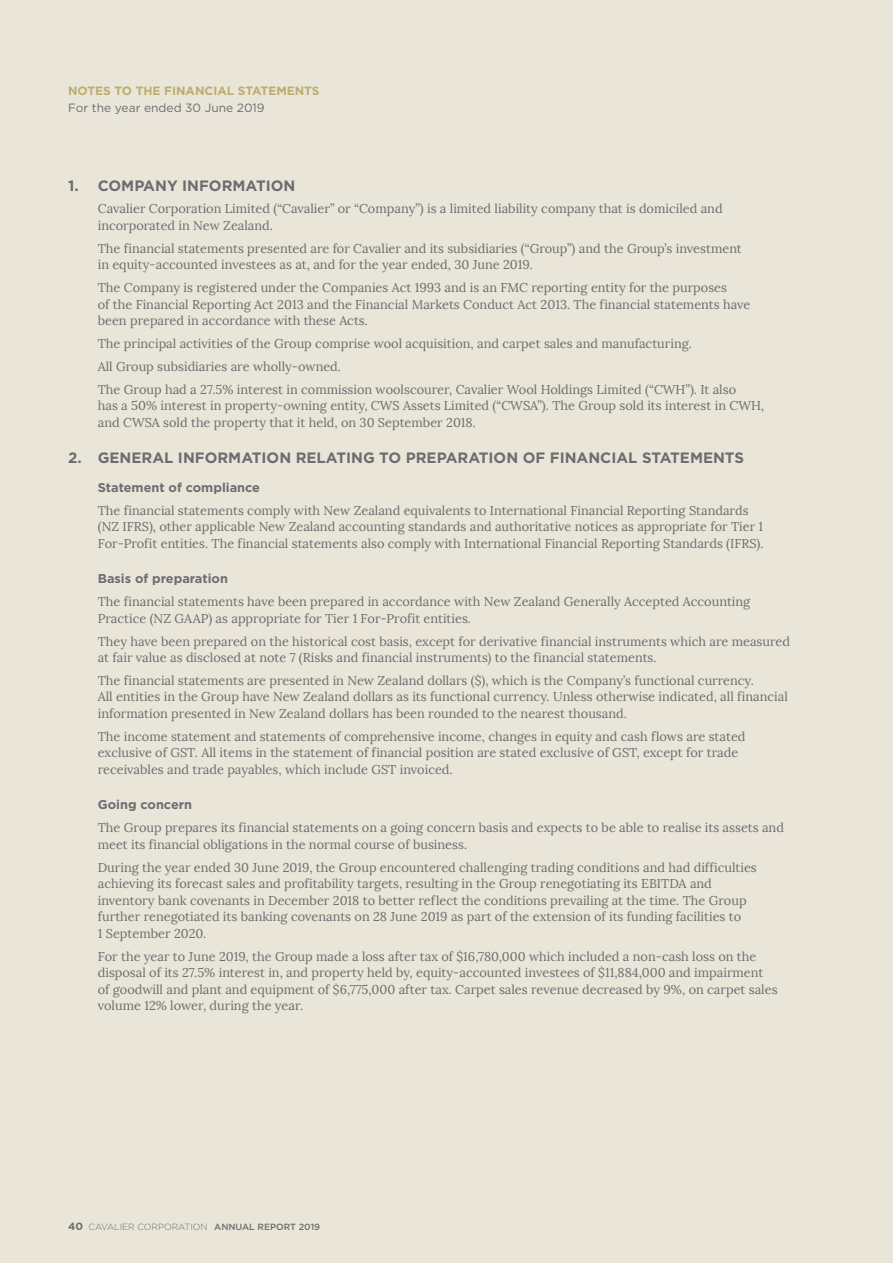
<style>
.page{position:relative;width:893px;height:1263px;background:#eae5d9}
.page>*{position:absolute;margin:0;border:0;box-sizing:border-box;transform-origin:0 0}
.t1{font:700 15px "Gotham";color:#6c6d70}
.t2{font:12.75px/16.5px "Lora";color:#6c6d70}
.t3{font:700 12.75px "Gotham";color:#6c6d70}
.t4{font:700 12px "Gotham";color:#baae6e}
.t5{font:12px "Gotham";color:#6c6d70}
.t6{font:300 9px "Gotham";color:#6c6d70}
.s1{font-weight:700;font-size:10.5px}
.s2{font-weight:500}
</style>
<div class="page">
<p class="t4" style="left:68px;top:82px;width:253px">NOTES TO THE FINANCIAL STATEMENTS</p>
<p class="t5" style="left:68px;top:100px;width:198px">For the year ended 30 June 2019</p>
<p class="t1" style="left:68px;top:175px;width:229px">1. COMPANY INFORMATION</p>
<p class="t2" style="left:98px;top:201px;width:626px">Cavalier Corporation Limited (“Cavalier” or “Company”) is a limited liability company that is domiciled and incorporated in New Zealand.</p>
<p class="t2" style="left:98px;top:240px;width:646px">The financial statements presented are for Cavalier and its subsidiaries (“Group”) and the Group’s investment in equity-accounted investees as at, and for the year ended, 30 June 2019.</p>
<p class="t2" style="left:98px;top:280px;width:654px">The Company is registered under the Companies Act 1993 and is an FMC reporting entity for the purposes<br>of the Financial Reporting Act 2013 and the Financial Markets Conduct Act 2013. The financial statements have been prepared in accordance with these Acts.</p>
<p class="t2" style="left:98px;top:332px;width:640px;line-height:22.8px">The principal activities of the Group comprise wool acquisition, and carpet sales and manufacturing.<br>All Group subsidiaries are wholly-owned.<br>The Group had a 27.5% interest in commission woolscourer, Cavalier Wool Holdings Limited (“CWH”). It also</p>
<p class="t2" style="left:98px;top:398px;width:668px">has a 50% interest in property-owning entity, CWS Assets Limited (“CWSA”). The Group sold its interest in CWH, and CWSA sold the property that it held, on 30 September 2018.</p>
<p class="t1" style="left:68px;top:447px;width:677px">2. GENERAL INFORMATION RELATING TO PREPARATION OF FINANCIAL STATEMENTS</p>
<p class="t3" style="left:98px;top:479px;width:164px">Statement of compliance</p>
<p class="t2" style="left:98px;top:502px;width:667px">The financial statements comply with New Zealand equivalents to International Financial Reporting Standards (NZ IFRS), other applicable New Zealand accounting standards and authoritative notices as appropriate for Tier 1<br>For-Profit entities. The financial statements also comply with International Financial Reporting Standards (IFRS).</p>
<p class="t3" style="left:98px;top:570px;width:132px">Basis of preparation</p>
<p class="t2" style="left:98px;top:593px;width:654px">The financial statements have been prepared in accordance with New Zealand Generally Accepted Accounting<br>Practice (NZ GAAP) as appropriate for Tier 1 For-Profit entities.</p>
<p class="t2" style="left:98px;top:633px;width:694px">They have been prepared on the historical cost basis, except for derivative financial instruments which are measured at fair value as disclosed at note 7 (Risks and financial instruments) to the financial statements.</p>
<p class="t2" style="left:98px;top:672px;width:692px">The financial statements are presented in New Zealand dollars ($), which is the Company’s functional currency.<br>All entities in the Group have New Zealand dollars as its functional currency. Unless otherwise indicated, all financial information presented in New Zealand dollars has been rounded to the nearest thousand.</p>
<p class="t2" style="left:98px;top:728px;width:649px">The income statement and statements of comprehensive income, changes in equity and cash flows are stated exclusive of GST. All items in the statement of financial position are stated exclusive of GST, except for trade receivables and trade payables, which include GST invoiced.</p>
<p class="t3" style="left:98px;top:796px;width:96px">Going concern</p>
<p class="t2" style="left:98px;top:820px;width:688px">The Group prepares its financial statements on a going concern basis and expects to be able to realise its assets and meet its financial obligations in the normal course of business.</p>
<p class="t2" style="left:98px;top:859px;width:661px">During the year ended 30 June 2019, the Group encountered challenging trading conditions and had difficulties achieving its forecast sales and profitability targets, resulting in the Group renegotiating its EBITDA and inventory bank covenants in December 2018 to better reflect the conditions prevailing at the time. The Group further renegotiated its banking covenants on 28 June 2019 as part of the extension of its funding facilities to<br>1 September 2020.</p>
<p class="t2" style="left:98px;top:948px;width:681px">For the year to June 2019, the Group made a loss after tax of $16,780,000 which included a non-cash loss on the disposal of its 27.5% interest in, and property held by, equity-accounted investees of $11,884,000 and impairment of goodwill and plant and equipment of $6,775,000 after tax. Carpet sales revenue decreased by 9%, on carpet sales volume 12% lower, during the year.</p>
<p class="t6" style="left:68px;top:1221px;width:254px"><span class="s1">40</span> CAVALIER CORPORATION <span class="s2">ANNUAL REPORT 2019</span></p>
</div>
